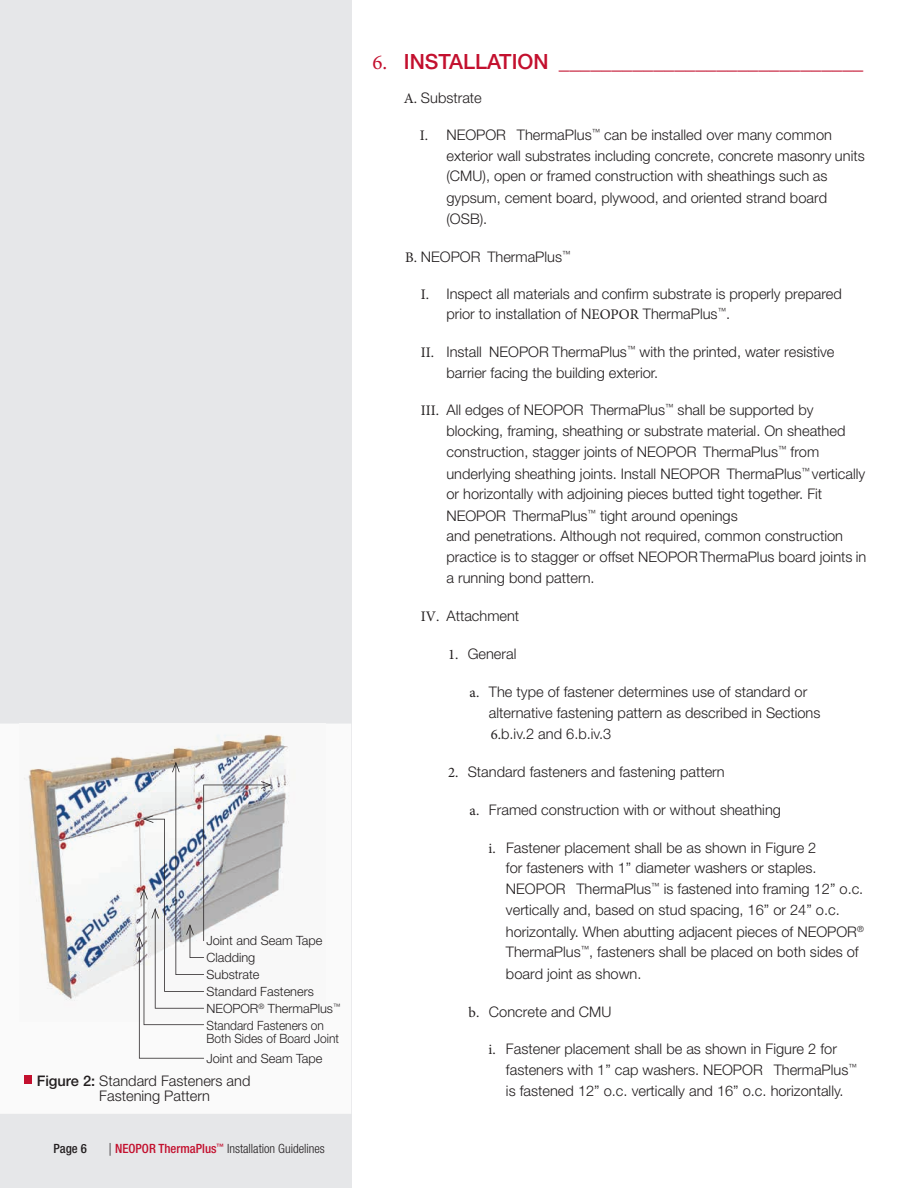
<style>
.page{position:relative;width:918px;height:1188px;background:#fff}
.page>*{position:absolute;margin:0;border:0;box-sizing:border-box;transform-origin:0 0}
.t1{font:500 21px "Helvetica Neue LT Std";color:#c3102e}
.t2{font:300 14.7px/21px "Helvetica Neue LT Std";color:#231f20}
.t3{font:300 12.75px/16.8px "Helvetica Neue LT Std";color:#231f20}
.t4{font:300 condensed 12.75px "Helvetica Neue LT Std";color:#231f20}
.t5{font:300 12.75px/19.6px "Helvetica Neue LT Std";color:#231f20;scale:.94 1}
.t6{font:500 condensed 12.75px "Helvetica Neue LT Std";color:#231f20}
.s1{font-weight:500}
.s2{font-stretch:normal}
.s3{font-weight:500;color:#c3102e}
.s4{font-family:"Minion Pro";font-weight:400}
</style>
<div class="page">
<div style="left:0;top:0;width:351px;height:1188px;background:#e6e7e9"></div>
<div style="left:0;top:724px;width:351px;height:390px;background:#fafafa"></div>
<div style="left:24px;top:1076px;width:8px;height:8px;background:#c3102e"></div>
<img style="left:19px;top:724px;width:307px;height:298px">
<svg style="left:139px;top:937px;width:65px;height:122px;background:#ebebeb"></svg>
<svg style="left:136px;top:936px;width:7px;height:11px"></svg>
<div style="left:144px;top:890px;width:60px;height:135px;background:#f8f8f8"></div>
<svg style="left:140px;top:889px;width:4px;height:11px"></svg>
<svg style="left:144px;top:819px;width:60px;height:173px;fill:#f3f5f5"></svg>
<svg style="left:143px;top:815px;width:10px;height:8px"></svg>
<svg style="left:155px;top:909px;width:49px;height:100px"></svg>
<svg style="left:151px;top:908px;width:8px;height:11px"></svg>
<img style="left:175px;top:762px;width:29px;height:213px">
<svg style="left:172px;top:762px;width:8px;height:10px"></svg>
<svg style="left:190px;top:925px;width:14px;height:33px"></svg>
<svg style="left:186px;top:924px;width:8px;height:11px"></svg>
<svg style="left:203px;top:785px;width:68px;height:156px;background:#c2c3c6"></svg>
<svg style="left:261px;top:781px;width:11px;height:8px"></svg>
<p class="t3" style="left:206px;top:932px;width:117px">Joint and Seam Tape</p>
<p class="t3" style="left:206px;top:949px;width:50px">Cladding</p>
<p class="t3" style="left:206px;top:983px;width:135px">Standard Fasteners<br>NEOPOR<sup>®</sup> ThermaPlus<sup>™<br></sup>Standard Fasteners on</p>
<p class="t5" style="left:206px;top:1028px;width:143px">Both Sides of Board Joint<br>Joint and Seam Tape</p>
<p class="t3" style="left:206px;top:966px;width:55px">Substrate</p>
<p class="t2" style="left:99px;top:1073px;width:153px;line-height:15px;text-indent:-63px"><span class="s1">FIGURE 2:</span> Standard Fasteners and<br>Fastening Pattern</p>
<p class="t6" style="left:53px;top:1141px;width:35px">Page 6</p>
<p class="t4" style="left:109px;top:1142px;width:218px"><span class="s2">|</span> <span class="s3">NEOPOR ThermaPlus</span><sup>™</sup> Installation Guidelines</p>
<h1 class="t1" style="left:373px;top:49px;width:492px"><span class="s4">6.</span> INSTALLATION _____________________________</h1>
<p class="t2" style="left:404px;top:87px;width:80px"><span class="s4">A.</span> Substrate</p>
<p class="t2" style="left:446px;top:124px;width:420px;text-indent:-27px"><span class="s4">I.</span> NEOPOR<sup>®</sup> ThermaPlus<sup>™</sup> can be installed over many common exterior wall substrates including concrete, concrete masonry units (CMU), open or framed construction with sheathings such as gypsum, cement board, plywood, and oriented strand board (OSB).</p>
<p class="t2" style="left:405px;top:246px;width:167px"><span class="s4">B.</span> NEOPOR<sup>®</sup>ThermaPlus<sup>™</sup></p>
<p class="t2" style="left:446px;top:283px;width:397px;line-height:20.1px;text-indent:-26px"><span class="s4">I.</span> Inspect all materials and confi rm substrate is properly prepared prior to installation of N<span class="s4">EOPOR</span> ThermaPlus<sup>™</sup>.</p>
<p class="t2" style="left:446px;top:341px;width:390px;text-indent:-26px"><span class="s4">II.</span> Install NEOPOR ThermaPlus<sup>™</sup> with the printed, water resistive barrier facing the building exterior.</p>
<p class="t2" style="left:446px;top:399px;width:420px;text-indent:-26px"><span class="s4">III.</span> All edges of NEOPOR<sup>®</sup>ThermaPlus<sup>™</sup> shall be supported by blocking, framing, sheathing or substrate material. On sheathed construction, stagger joints of NEOPOR<sup>®</sup>ThermaPlus<sup>™</sup> from underlying sheathing joints. Install NEOPOR<sup>®</sup>ThermaPlus<sup>™</sup> vertically</p>
<p class="t2" style="left:446px;top:483px;width:377px;line-height:21.8px">or horizontally with adjoining pieces butted tight together. Fit<br>NEOPOR<sup>®</sup>ThermaPlus<sup>™</sup> tight around openings</p>
<p class="t2" style="left:446px;top:525px;width:422px">and penetrations. Although not required, common construction practice is to stagger or offset NEOPORThermaPlus board joints in a running bond pattern.</p>
<p class="t2" style="left:421px;top:605px;width:100px"><span class="s4">IV.</span> Attachment</p>
<p class="t2" style="left:448px;top:643px;width:70px"><span class="s4">1.</span> General</p>
<p class="t2" style="left:489px;top:680px;width:333px;text-indent:-19px"><span class="s4">a.</span> The type of fastener determines use of standard or alternative fastening pattern as described in Sections<br><span class="s4">6.</span>b.iv.2 and 6.b.iv.3</p>
<p class="t2" style="left:448px;top:760px;width:278px"><span class="s4">2.</span> Standard fasteners and fastening pattern</p>
<p class="t2" style="left:470px;top:798px;width:313px"><span class="s4">a.</span> Framed construction with or without sheathing</p>
<p class="t2" style="left:506px;top:837px;width:359px;text-indent:-17px"><span class="s4">i.</span> Fastener placement shall be as shown in Figure 2<br>for fasteners with 1” diameter washers or staples.<br>NEOPOR<sup>®</sup> ThermaPlus<sup>™</sup> is fastened into framing 12” o.c. vertically and, based on stud spacing, 16” or 24” o.c. horizontally. When abutting adjacent pieces of NEOPOR<sup>®</sup></p>
<p class="t2" style="left:506px;top:940px;width:354px;line-height:21.9px">ThermaPlus<sup>™</sup>, fasteners shall be placed on both sides of board joint as shown.</p>
<p class="t2" style="left:469px;top:1001px;width:144px"><span class="s4">b.</span> Concrete and CMU</p>
<p class="t2" style="left:506px;top:1038px;width:352px;text-indent:-17px"><span class="s4">i.</span> Fastener placement shall be as shown in Figure 2 for fasteners with 1” cap washers. NEOPOR<sup>®</sup> ThermaPlus<sup>™ </sup>is fastened 12” o.c. vertically and 16” o.c. horizontally.</p>
</div>
